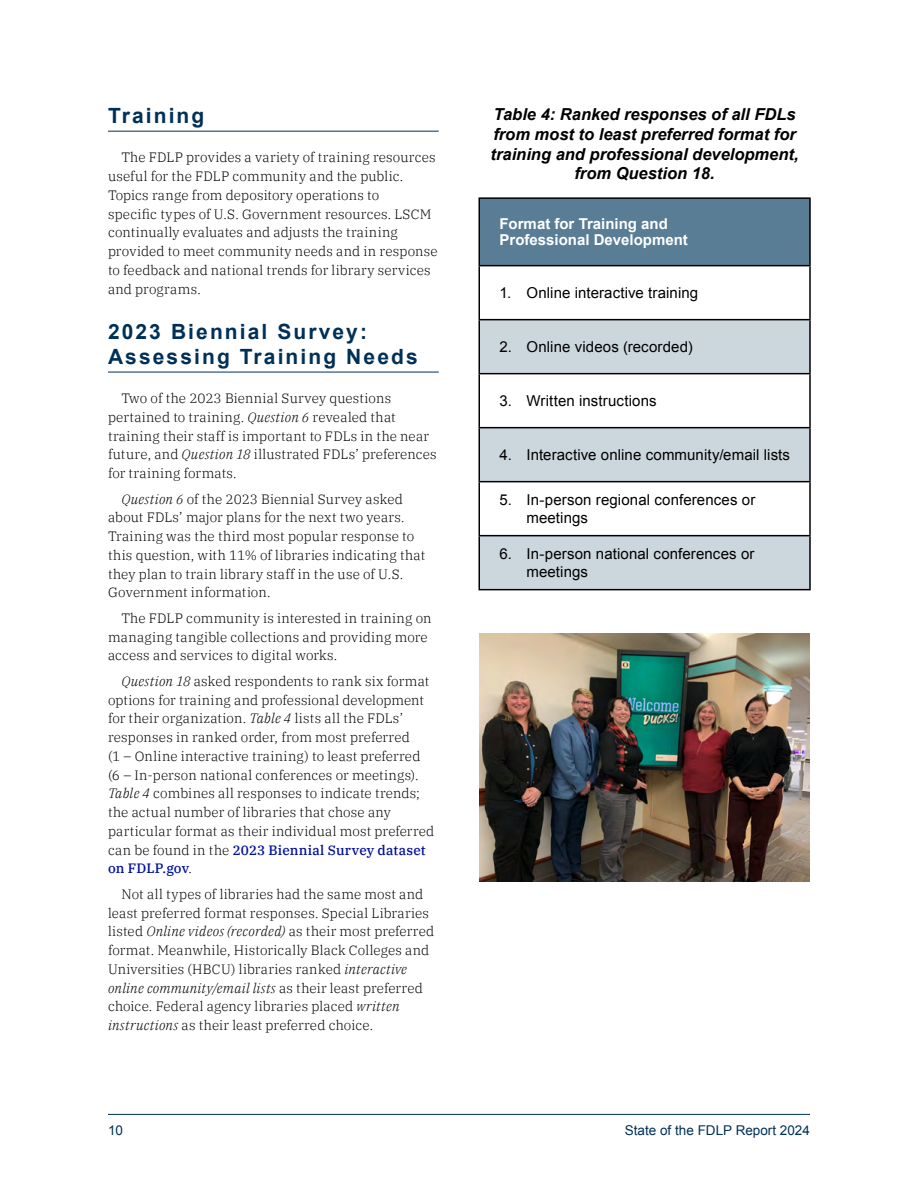
<style>
.page{position:relative;width:918px;height:1188px;background:#fff}
.page>*{position:absolute;margin:0;border:0;box-sizing:border-box;transform-origin:0 0}
.t1{font:700 21px/25.2px "Arial";letter-spacing:.1em;color:#003057}
.t2{font:italic 700 16.5px/19.8px "Arial";color:#000;text-align:center}
.t3{font:15px/18.8px "Arial";letter-spacing:.01em;color:#000}
.t4{font:700 15px/16.2px "Arial";color:#fff}
.t5{font:300 13.5px/18.8px "IBM Plex Serif";letter-spacing:.015em;color:#000}
.t6{font:13.5px "Arial";color:#003057}
.s1{font-style:italic}
.s2{font-weight:500;color:#00109f}
</style>
<div class="page">
<hr style="left:108px;top:1114px;width:702px;height:1px;background:#003057">
<hr style="left:108px;top:131px;width:331px;height:1px;background:#003057">
<hr style="left:108px;top:372px;width:331px;height:1px;background:#003057">
<div style="left:479px;top:198px;width:331px;height:68px;background:#587d95"></div>
<svg style="left:480px;top:320px;width:329px;height:269px;fill:#ccd6dd"></svg>
<hr style="left:478px;top:265px;width:333px;height:1px;background:#000">
<hr style="left:478px;top:266px;width:2px;height:53px;background:#000">
<hr style="left:809px;top:266px;width:2px;height:53px;background:#000">
<hr style="left:478px;top:319px;width:333px;height:1px;background:#000">
<hr style="left:478px;top:320px;width:2px;height:53px;background:#000">
<hr style="left:809px;top:320px;width:2px;height:53px;background:#000">
<hr style="left:478px;top:373px;width:333px;height:1px;background:#000">
<hr style="left:478px;top:374px;width:2px;height:53px;background:#000">
<hr style="left:809px;top:374px;width:2px;height:53px;background:#000">
<hr style="left:478px;top:427px;width:333px;height:1px;background:#000">
<hr style="left:478px;top:428px;width:2px;height:53px;background:#000">
<hr style="left:809px;top:428px;width:2px;height:53px;background:#000">
<hr style="left:478px;top:481px;width:333px;height:1px;background:#000">
<hr style="left:478px;top:482px;width:2px;height:53px;background:#000">
<hr style="left:809px;top:482px;width:2px;height:53px;background:#000">
<hr style="left:478px;top:535px;width:333px;height:1px;background:#000">
<hr style="left:478px;top:536px;width:2px;height:53px;background:#000">
<hr style="left:809px;top:536px;width:2px;height:53px;background:#000">
<hr style="left:478px;top:589px;width:333px;height:1px;background:#000">
<hr style="left:478px;top:197px;width:333px;height:2px;background:#000">
<hr style="left:478px;top:199px;width:2px;height:66px;background:#000">
<hr style="left:809px;top:199px;width:2px;height:66px;background:#000">
<img style="left:479px;top:634px;width:331px;height:248px">
<h1 class="t1" style="left:108px;top:104px;width:98px">Training</h1>
<p class="t5" style="left:108px;top:147px;width:331px;text-indent:14px">The FDLP provides a variety of training resources useful for the FDLP community and the public.<br>Topics range from depository operations to<br>specific types of U.S. Government resources. LSCM continually evaluates and adjusts the training provided to meet community needs and in response to feedback and national trends for library services and programs.</p>
<h1 class="t1" style="left:108px;top:320px;width:311px">2023 Biennial Survey:<br>Assessing Training Needs</h1>
<p class="t5" style="left:108px;top:388px;width:330px;text-indent:14px">Two of the 2023 Biennial Survey questions pertained to training. <span class="s1">Question 6</span> revealed that training their staff is important to FDLs in the near future, and <span class="s1">Question 18</span> illustrated FDLs’ preferences for training formats.</p>
<p class="t5" style="left:108px;top:488px;width:319px;text-indent:14px"><span class="s1">Question 6</span> of the 2023 Biennial Survey asked about FDLs’ major plans for the next two years.<br>Training was the third most popular response to this question, with 11% of libraries indicating that they plan to train library staff in the use of U.S.<br>Government information.</p>
<p class="t5" style="left:108px;top:608px;width:325px;text-indent:14px">The FDLP community is interested in training on managing tangible collections and providing more access and services to digital works.</p>
<p class="t5" style="left:108px;top:671px;width:328px;text-indent:14px"><span class="s1">Question 18</span> asked respondents to rank six format options for training and professional development for their organization. <span class="s1">Table 4</span> lists all the FDLs’ responses in ranked order, from most preferred<br>(1 – Online interactive training) to least preferred (6 – In-person national conferences or meetings).<br><span class="s1">Table 4</span> combines all responses to indicate trends; the actual number of libraries that chose any particular format as their individual most preferred can be found in the <span class="s2">2023 Biennial Survey dataset on FDLP.gov</span>.</p>
<p class="t5" style="left:108px;top:884px;width:328px;text-indent:14px">Not all types of libraries had the same most and least preferred format responses. Special Libraries listed <span class="s1">Online videos (recorded)</span> as their most preferred format. Meanwhile, Historically Black Colleges and Universities (HBCU) libraries ranked <span class="s1">interactive online community/email lists</span> as their least preferred choice. Federal agency libraries placed <span class="s1">written instructions</span> as their least preferred choice.</p>
<p class="t2" style="left:491px;top:105px;width:310px">Table 4: Ranked responses of all FDLs from most to least preferred format for training and professional development, from Question 18.</p>
<p class="t4" style="left:500px;top:216px;width:190px">Format for Training and<br>Professional Development</p>
<p class="t3" style="left:500px;top:284px;width:200px">1. Online interactive training</p>
<p class="t3" style="left:500px;top:338px;width:195px">2. Online videos (recorded)</p>
<p class="t3" style="left:500px;top:392px;width:159px">3. Written instructions</p>
<p class="t3" style="left:500px;top:446px;width:292px">4. Interactive online community/email lists</p>
<p class="t3" style="left:526px;top:490px;width:230px;text-indent:-27px">5. In-person regional conferences or meetings</p>
<p class="t3" style="left:526px;top:544px;width:230px;text-indent:-27px">6. In-person national conferences or meetings</p>
<p class="t6" style="left:108px;top:1121px;width:17px">10</p>
<p class="t6" style="left:625px;top:1121px;width:187px">State of the FDLP Report 2024</p>
</div>
